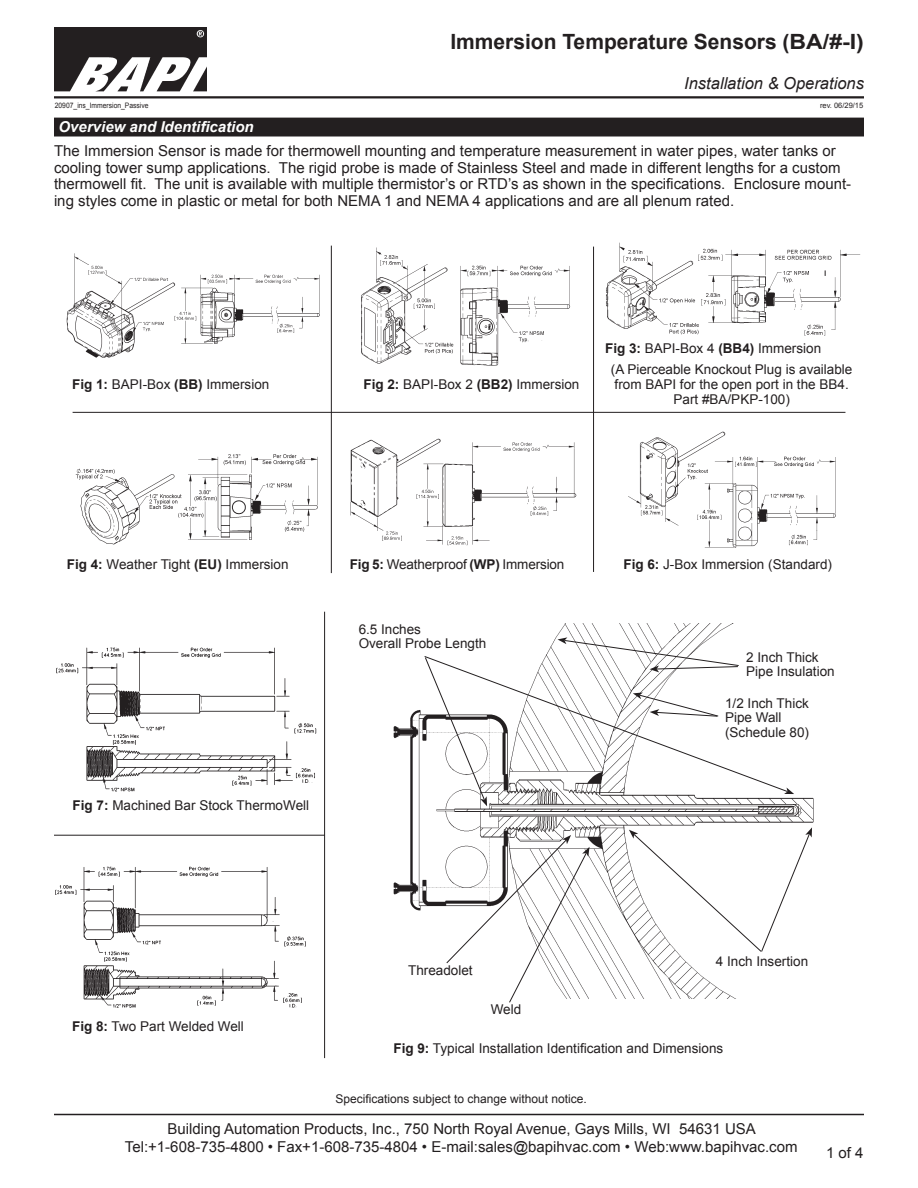
<style>
.page{position:relative;width:918px;height:1188px;background:#fff}
.page>*{position:absolute;margin:0;border:0;box-sizing:border-box;transform-origin:0 0}
.Datasheet_Title_1{font:700 21px "Arial";color:#231f20}
.Datasheet_Title_2{font:italic 16.5px "Arial";color:#231f20}
.t1{font:15px/16.5px "Arial";color:#231f20}
.Datasheet_Section_Ti{font:italic 700 15px "Arial";color:#fff}
.t2{font:13.5px/15px "Arial";color:#231f20;text-align:center}
.t3{font:12px "Arial";color:#231f20}
.Doc_Info_-_filename{font:7.5px "Arial";color:#231f20;scale:.9 1}
.Doc_Info_-_filename-2{font:7.5px "Arial";color:#231f20}
.s1{font-weight:700}
</style>
<div class="page">
<img style="left:54px;top:27px;width:152px;height:64px">
<hr style="left:54px;top:96px;width:810px;height:2px;background:#231f20">
<hr style="left:54px;top:1114px;width:810px;height:1px;background:#231f20">
<hr style="left:73px;top:412px;width:772px;height:1px;background:#231f20">
<hr style="left:331px;top:246px;width:1px;height:327px;background:#231f20">
<hr style="left:593px;top:247px;width:1px;height:325px;background:#231f20">
<hr style="left:54px;top:835px;width:271px;height:1px;background:#231f20">
<hr style="left:324px;top:612px;width:1px;height:446px;background:#231f20">
<img style="left:394px;top:624px;width:419px;height:374px">
<svg style="left:558px;top:637px;width:182px;height:18px"></svg>
<svg style="left:629px;top:827px;width:183px;height:126px"></svg>
<svg style="left:424px;top:655px;width:365px;height:138px"></svg>
<svg style="left:784px;top:788px;width:10px;height:6px"></svg>
<svg style="left:446px;top:835px;width:144px;height:168px"></svg>
<svg style="left:424px;top:657px;width:63px;height:149px"></svg>
<div style="left:55px;top:118px;width:808px;height:18px;background:#231f20"></div>
<img style="left:628px;top:431px;width:208px;height:117px">
<img style="left:350px;top:438px;width:227px;height:108px">
<img style="left:361px;top:247px;width:210px;height:119px">
<img style="left:66px;top:253px;width:254px;height:105px">
<img style="left:75px;top:454px;width:243px;height:91px">
<img style="left:606px;top:242px;width:255px;height:94px">
<img style="left:56px;top:647px;width:261px;height:145px">
<img style="left:55px;top:866px;width:251px;height:142px">
<p class="Datasheet_Title_1" style="left:450px;top:28px;width:415px">Immersion Temperature Sensors (BA/#-I)</p>
<p class="Doc_Info_-_filename" style="left:55px;top:100px;width:106px">20907_ins_Immersion_Passive</p>
<p class="Datasheet_Section_Ti" style="left:59px;top:116px;width:197px">Overview and Identification</p>
<p class="Datasheet_Title_2" style="left:684px;top:72px;width:181px">Installation &amp; Operations</p>
<p class="Doc_Info_-_filename-2" style="left:820px;top:100px;width:45px">rev. 06/29/15</p>
<p class="t1" style="left:54px;top:143px;width:799px">The Immersion Sensor is made for thermowell mounting and temperature measurement in water pipes, water tanks or cooling tower sump applications. The rigid probe is made of Stainless Steel and made in different lengths for a custom thermowell fit. The unit is available with multiple thermistor’s or RTD’s as shown in the specifications. Enclosure mount&shy;ing styles come in plastic or metal for both NEMA 1 and NEMA 4 applications and are all plenum rated.</p>
<p class="t2" style="left:72px;top:377px;width:199px"><span class="s1">Fig 1:</span> BAPI-Box <span class="s1">(BB)</span> Immersion</p>
<p class="t2" style="left:363px;top:377px;width:218px"><span class="s1">Fig 2:</span> BAPI-Box 2 <span class="s1">(BB2)</span> Immersion</p>
<p class="t2" style="left:605px;top:341px;width:218px"><span class="s1">Fig 3:</span> BAPI-Box 4 <span class="s1">(BB4)</span> Immersion</p>
<p class="t2" style="left:611px;top:362px;width:243px">(A Pierceable Knockout Plug is available from BAPI for the open port in the BB4.<br>Part #BA/PKP-100)</p>
<p class="t2" style="left:67px;top:556px;width:223px"><span class="s1">Fig 4:</span> Weather Tight <span class="s1">(EU)</span> Immersion</p>
<p class="t2" style="left:350px;top:556px;width:216px"><span class="s1">Fig 5:</span> Weatherproof <span class="s1">(WP)</span> Immersion</p>
<p class="t2" style="left:359px;top:622px;width:64px">6.5 Inches</p>
<p class="t2" style="left:359px;top:636px;width:129px">Overall Probe Length</p>
<p class="t2" style="left:73px;top:798px;width:238px"><span class="s1">Fig 7:</span> Machined Bar Stock ThermoWell</p>
<p class="t2" style="left:72px;top:1018px;width:173px"><span class="s1">Fig 8:</span> Two Part Welded Well</p>
<p class="t2" style="left:408px;top:963px;width:66px">Threadolet</p>
<p class="t2" style="left:491px;top:1002px;width:32px">Weld</p>
<p class="t2" style="left:623px;top:556px;width:210px"><span class="s1">Fig 6:</span> J-Box Immersion (Standard)</p>
<p class="t2" style="left:746px;top:650px;width:74px">2 Inch Thick</p>
<p class="t2" style="left:746px;top:664px;width:90px">Pipe Insulation</p>
<p class="t2" style="left:725px;top:696px;width:85px">1/2 Inch Thick</p>
<p class="t2" style="left:725px;top:710px;width:58px">Pipe Wall</p>
<p class="t2" style="left:725px;top:724px;width:86px">(Schedule 80)</p>
<p class="t2" style="left:716px;top:954px;width:94px">4 Inch Insertion</p>
<p class="t2" style="left:393px;top:1041px;width:331px"><span class="s1">Fig 9:</span> Typical Installation Identification and Dimensions</p>
<p class="t3" style="left:335px;top:1091px;width:253px">Specifications subject to change without notice.</p>
<p class="t1" style="left:167px;top:1120px;width:590px">Building Automation Products, Inc., 750 North Royal Avenue, Gays Mills, WI 54631 USA</p>
<p class="t1" style="left:125px;top:1138px;width:674px">Tel:+1-608-735-4800 • Fax+1-608-735-4804 • E-mail:sales@bapihvac.com • Web:www.bapihvac.com</p>
<p class="t1" style="left:826px;top:1145px;width:39px">1 of 4</p>
</div>
